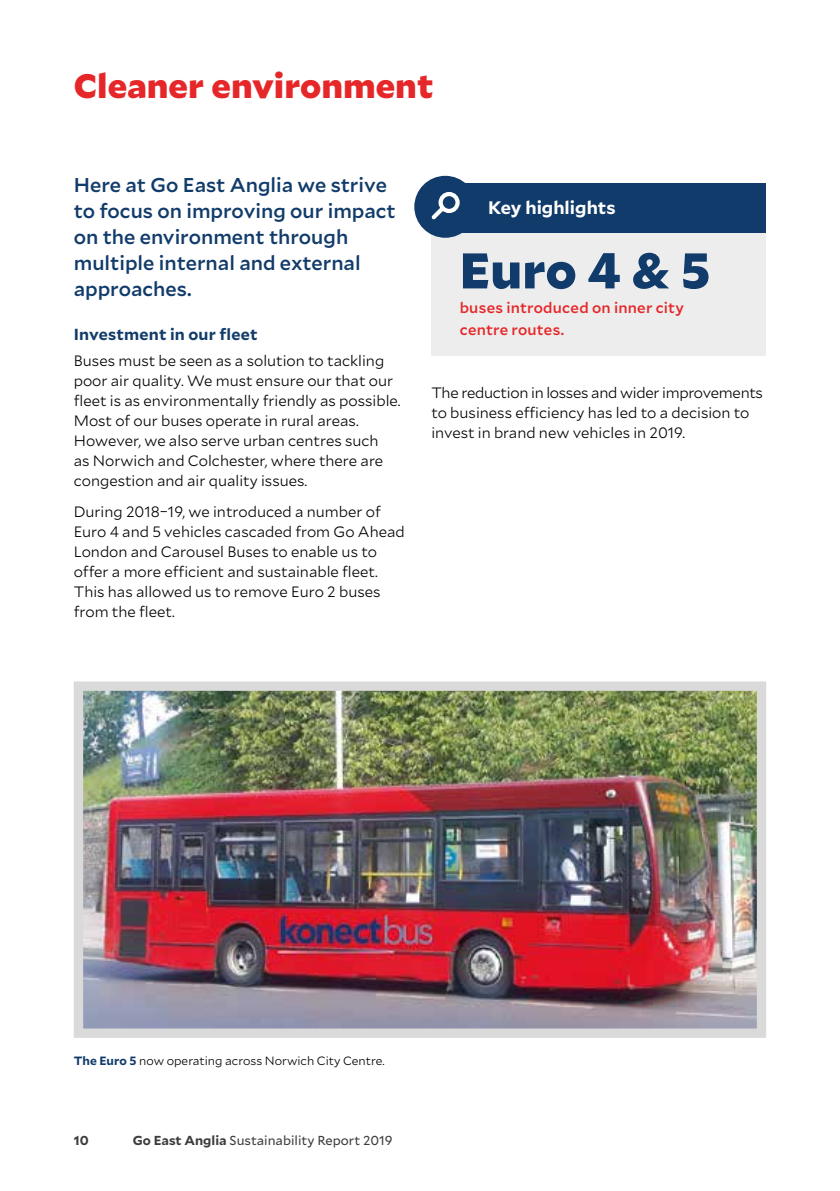
<style>
.page{position:relative;width:840px;height:1191px;background:#fff}
.page>*{position:absolute;margin:0;border:0;box-sizing:border-box;transform-origin:0 0}
.t1{font:900 50px "Mallory";color:#113b6a}
.t2{font:900 34px "Mallory";color:#e62729}
.t3{font:500 20px/26px "Mallory";color:#113b6a}
.t4{font:700 18px "Mallory";color:#fff}
.t5{font:700 16px "Mallory";letter-spacing:.015em;color:#113b6a}
.t6{font:300 15px/20px "Mallory";color:#000}
.t7{font:500 15px/22px "Mallory";letter-spacing:.015em;color:#e62729}
.t8{font:13px "Mallory";color:#3c3c3b}
.t9{font:700 13px "Mallory";color:#3c3c3b}
.t10{font:300 12px "Mallory";color:#000}
.s1{font-weight:700;color:#113b6a}
.s2{font-weight:700}
</style>
<div class="page">
<img style="left:84px;top:691px;width:671px;height:336px">
<div style="left:74px;top:681px;width:691px;height:356px;border:9px solid #dadada"></div>
<div style="left:431px;top:190px;width:334px;height:166px;background:#ededed"></div>
<div style="left:431px;top:183px;width:334px;height:50px;background:#113b6a"></div>
<div style="left:414px;top:176px;width:62px;height:62px;background:#113b6a;border-radius:50%"></div>
<svg style="left:431px;top:204px;width:15px;height:16px"></svg>
<div style="left:438px;top:192px;width:21px;height:21px;border:4px solid #fff;border-radius:50%"></div>
<h2 class="t2" style="left:74px;top:59px;width:361px">Cleaner environment</h2>
<h3 class="t3" style="left:74px;top:171px;width:323px">Here at Go East Anglia we strive to focus on improving our impact on the environment through multiple internal and external approaches.</h3>
<p class="t5" style="left:74px;top:323px;width:185px">Investment in our fleet</p>
<p class="t6" style="left:74px;top:350px;width:328px">Buses must be seen as a solution to tackling poor air quality. We must ensure our that our fleet is as environmentally friendly as possible.<br>Most of our buses operate in rural areas.<br>However, we also serve urban centres such<br>as Norwich and Colchester, where there are congestion and air quality issues.</p>
<p class="t6" style="left:74px;top:500px;width:332px">During 2018–19, we introduced a number of Euro 4 and 5 vehicles cascaded from Go Ahead London and Carousel Buses to enable us to offer a more efficient and sustainable fleet.<br>This has allowed us to remove Euro 2 buses from the fleet.</p>
<p class="t4" style="left:488px;top:194px;width:129px">Key highlights</p>
<h1 class="t1" style="left:459px;top:232px;width:252px">Euro 4 &amp; 5</h1>
<p class="t7" style="left:459px;top:296px;width:226px">buses introduced on inner city centre routes.</p>
<p class="t6" style="left:431px;top:381px;width:333px">The reduction in losses and wider improvements to business efficiency has led to a decision to invest in brand new vehicles in 2019.</p>
<p class="t10" style="left:74px;top:1051px;width:312px"><span class="s1">The Euro 5</span> now operating across Norwich City Centre.</p>
<p class="t9" style="left:74px;top:1130px;width:16px">10</p>
<p class="t8" style="left:133px;top:1130px;width:261px"><span class="s2">Go East Anglia</span> Sustainability Report 2019</p>
</div>
